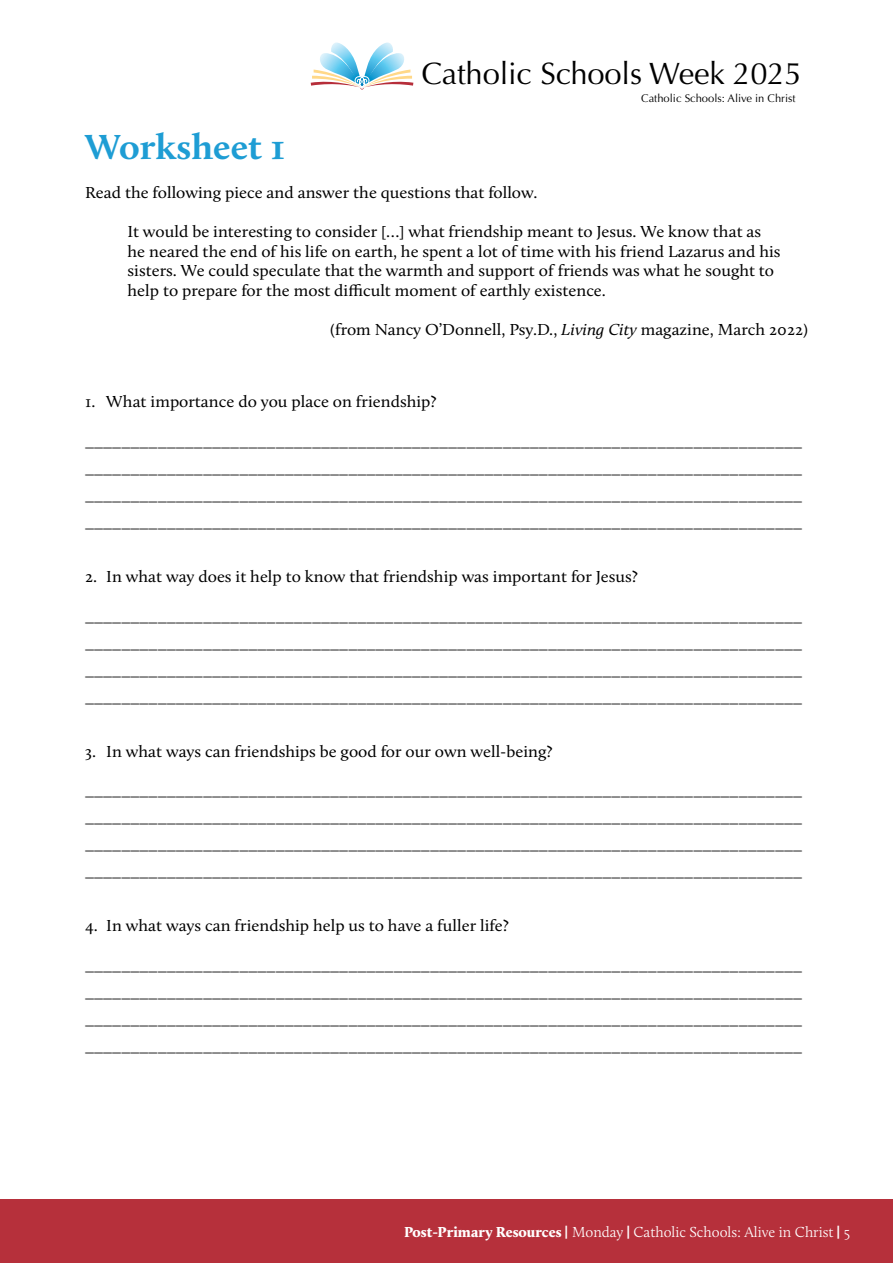
<style>
.page{position:relative;width:893px;height:1263px;background:#fff}
.page>*{position:absolute;margin:0;border:0;box-sizing:border-box;transform-origin:0 0}
.t1{font:700 36px "Calluna";color:#1e9dd4;scale:1.05 1}
.t2{font:30.9px "Optima";letter-spacing:-.005em;color:#000}
.t3{font:16.5px/27px "Calluna";color:#000;text-align:justify;scale:1.05 1}
.t4{font:300 15px "Calluna";color:#fff}
.t5{font:11.1px "Optima";color:#000}
.s1{font-style:italic}
.s2{font-weight:900}
.s3{font-family:"Karmina";font-weight:700}
</style>
<div class="page">
<div style="left:0;top:1199px;width:893px;height:64px;background:#b6303b"></div>
<svg style="left:311px;top:43px;width:102px;height:47px"></svg>
<h2 class="t2" style="left:421px;top:56px;width:382px">Catholic Schools Week 2025</h2>
<p class="t5" style="left:641px;top:92px;width:156px">Catholic Schools: Alive in Christ</p>
<h1 class="t1" style="left:85px;top:125px;width:192px">Worksheet 1</h1>
<p class="t3" style="left:85px;top:179px;width:432px">Read the following piece and answer the questions that follow.</p>
<p class="t3" style="left:128px;top:222px;width:623px;line-height:19.5px;text-align:left">It would be interesting to consider […] what friendship meant to Jesus. We know that as he neared the end of his life on earth, he spent a lot of time with his friend Lazarus and his sisters. We could speculate that the warmth and support of friends was what he sought to help to prepare for the most difficult moment of earthly existence.</p>
<p class="t3" style="left:330px;top:316px;width:457px">(from Nancy O’Donnell, Psy.D., <span class="s1">Living City</span> magazine, March 2022)</p>
<p class="t3" style="left:85px;top:388px;width:336px">1. What importance do you place on friendship?</p>
<p class="t3" style="left:85px;top:428px;width:685px">_______________________________________________________________________________ _______________________________________________________________________________ _______________________________________________________________________________ _______________________________________________________________________________</p>
<p class="t3" style="left:85px;top:563px;width:528px">2. In what way does it help to know that friendship was important for Jesus?</p>
<p class="t3" style="left:85px;top:602px;width:685px">_______________________________________________________________________________ _______________________________________________________________________________ _______________________________________________________________________________ _______________________________________________________________________________</p>
<p class="t3" style="left:85px;top:737px;width:447px">3. In what ways can friendships be good for our own well-being?</p>
<p class="t3" style="left:85px;top:777px;width:685px">_______________________________________________________________________________ _______________________________________________________________________________ _______________________________________________________________________________ _______________________________________________________________________________</p>
<p class="t3" style="left:85px;top:912px;width:405px">4. In what ways can friendship help us to have a fuller life?</p>
<p class="t3" style="left:85px;top:952px;width:685px">_______________________________________________________________________________ _______________________________________________________________________________ _______________________________________________________________________________ _______________________________________________________________________________</p>
<p class="t4" style="left:404px;top:1223px;width:448px"><span class="s2">Post-Primary Resources</span> <span class="s3">|</span> Monday <span class="s3">|</span> Catholic Schools: Alive in Christ <span class="s3">|</span> 5</p>
</div>
